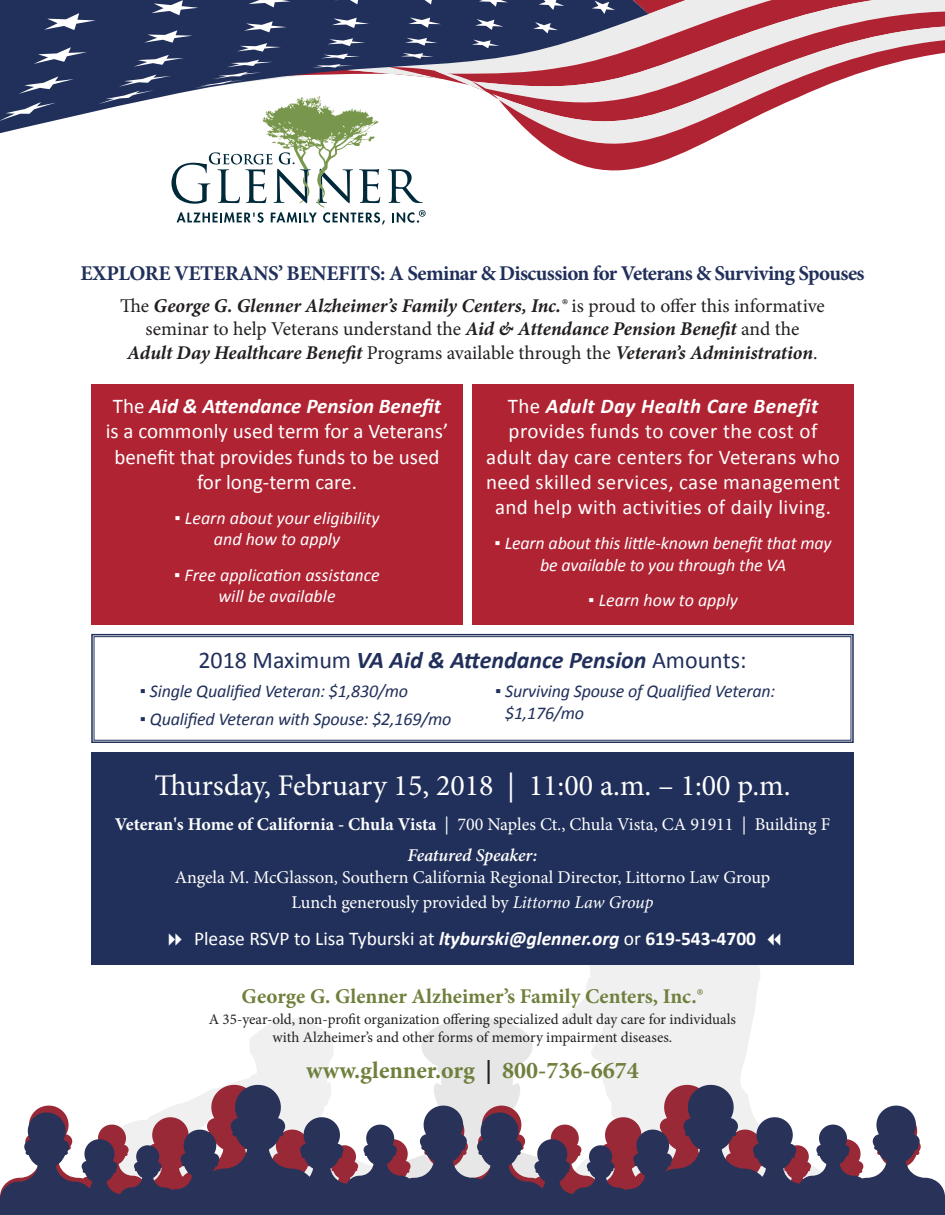
<style>
.page{position:relative;width:945px;height:1215px;background:#fff}
.page>*{position:absolute;margin:0;border:0;box-sizing:border-box;transform-origin:0 0}
.t1{font:30px "Minion Pro";color:#fff}
.t2{font:italic 700 24px "Calibri";color:#21305b}
.t3{font:700 24px "Minion Pro";color:#6f803d}
.t4{font:21px/25.2px "Calibri";letter-spacing:.02em;color:#fff;text-align:center}
.t5{font:21px/25.2px "Calibri";color:#fff;text-align:center}
.t6{font:700 21px "Minion Pro";letter-spacing:-.025em;color:#21305b}
.t7{font:700 21px "Minion Pro";color:#6f803d}
.t8{font:italic 700 19.5px/23.4px "Minion Pro";letter-spacing:-.005em;color:#231f20;text-align:center}
.t9{font:19.5px "Calibri";color:#fff}
.t10{font:18px/21.6px "Minion Pro";letter-spacing:-.005em;color:#fff;text-align:center}
.t11{font:italic 18px/21.6px "Calibri";color:#fff;text-align:center}
.t12{font:italic 18px/21.6px "Calibri";letter-spacing:-.01em;color:#21305b}
.t13{font:15px/18px "Minion Pro";color:#231f20;text-align:center}
.s1{font-weight:400;font-style:normal}
.s2{font-weight:700;font-style:italic}
.s3{font-family:"Franklin Gothic"}
.s4{font-family:"Franklin Gothic";font-style:normal}
.s5{font-weight:700}
.s6{font-weight:600;font-style:italic}
.s7{font-style:italic}
.s8{color:#231f20}
</style>
<div class="page">
<svg style="left:229px;top:1018px;width:105px;height:67px;fill:#f0f0f1"></svg>
<svg style="left:564px;top:965px;width:196px;height:120px;fill:#f0f0f1"></svg>
<svg style="left:421px;top:1018px;width:179px;height:67px"></svg>
<svg style="left:0;top:1085px;width:945px;height:130px;fill:#2c3359"></svg>
<div style="left:91px;top:384px;width:372px;height:240px;background:#b02333"></div>
<div style="left:472px;top:384px;width:382px;height:240px;background:#b02333"></div>
<div style="left:91px;top:753px;width:763px;height:212px;background:#21305b"></div>
<svg style="left:91px;top:633px;width:763px;height:110px"></svg>
<div style="left:94px;top:636px;width:757px;height:105px;border:1px solid #21305b"></div>
<svg style="left:657px;top:135px;width:63px;height:28px;fill:#b02332"></svg>
<svg style="left:444px;top:0;width:213px;height:171px"></svg>
<svg style="left:475px;top:17px;width:29px;height:14px"></svg>
<svg style="left:538px;top:0;width:27px;height:11px"></svg>
<svg style="left:478px;top:0;width:30px;height:8px"></svg>
<svg style="left:591px;top:0;width:354px;height:135px"></svg>
<svg style="left:533px;top:21px;width:25px;height:13px"></svg>
<svg style="left:471px;top:38px;width:29px;height:11px"></svg>
<svg style="left:0;top:0;width:444px;height:225px"></svg>
<p class="t6" style="left:80px;top:258px;width:786px">EXPLORE VETERANS’ BENEFITS: A Seminar &amp; Discussion for Veterans &amp; Surviving Spouses</p>
<p class="t8" style="left:120px;top:293px;width:706px"><span class="s1">The</span> George G. Glenner Alzheimer’s Family Centers, Inc.® <span class="s1">is proud to offer this informative seminar to help Veterans understand the</span> Aid &amp; Attendance Pension Benefit <span class="s1">and the<br></span>Adult Day Healthcare Benefit <span class="s1">Programs available through the</span> Veteran’s Administration<span class="s1">.</span></p>
<p class="t5" style="left:106px;top:394px;width:344px">The <span class="s2">Aid &amp; Attendance Pension Benefit </span>is a commonly used term for a Veterans’ benefit that provides funds to be used for long-term care.</p>
<p class="t11" style="left:174px;top:506px;width:207px"><span class="s3">▪</span> Learn about your eligibility and how to apply</p>
<p class="t11" style="left:174px;top:563px;width:207px"><span class="s3">▪</span> Free application assistance will be available</p>
<p class="t4" style="left:486px;top:394px;width:356px">The <span class="s2">Adult Day Health Care Benefit </span>provides funds to cover the cost of adult day care centers for Veterans who need skilled services, case management and help with activities of daily living.</p>
<p class="t11" style="left:495px;top:532px;width:339px"><span class="s3">▪</span> Learn about this little-known benefit that may be available to you through the VA</p>
<p class="t11" style="left:588px;top:588px;width:151px"><span class="s3">▪</span> Learn how to apply</p>
<p class="t2" style="left:198px;top:645px;width:550px"><span class="s1">2018 Maximum</span> VA Aid &amp; Attendance Pension <span class="s1">Amounts:</span></p>
<p class="t12" style="left:140px;top:679px;width:270px"><span class="s4">▪</span> Single Qualified Veteran: $1,830/mo</p>
<p class="t12" style="left:140px;top:708px;width:313px"><span class="s4">▪</span> Qualified Veteran with Spouse: $2,169/mo</p>
<p class="t12" style="left:505px;top:679px;width:272px;text-indent:-10px"><span class="s4">▪</span> Surviving Spouse of Qualified Veteran: $1,176/mo</p>
<p class="t1" style="left:154px;top:765px;width:638px">Thursday, February 15, 2018 | 11:00 a.m. – 1:00 p.m.</p>
<p class="t10" style="left:115px;top:814px;width:717px"><span class="s5">Veteran's Home of California - Chula Vista</span> | 700 Naples Ct., Chula Vista, CA 91911 | Building F</p>
<p class="t10" style="left:175px;top:845px;width:597px"><span class="s6">Featured Speaker:<br></span>Angela M. McGlasson, Southern California Regional Director, Littorno Law Group</p>
<p class="t10" style="left:292px;top:891px;width:363px">Lunch generously provided by <span class="s7">Littorno Law Group</span></p>
<p class="t9" style="left:194px;top:926px;width:564px">Please RSVP to Lisa Tyburski at <span class="s2">ltyburski@glenner.org</span> or <span class="s5">619-543-4700</span></p>
<p class="t7" style="left:242px;top:981px;width:463px">George G. Glenner Alzheimer’s Family Centers, Inc.®</p>
<p class="t13" style="left:209px;top:1010px;width:529px">A 35-year-old, non-profit organization offering specialized adult day care for individuals with Alzheimer’s and other forms of memory impairment diseases.</p>
<p class="t3" style="left:306px;top:1053px;width:334px">www.glenner.org <span class="s8">|</span> 800-736-6674</p>
</div>
